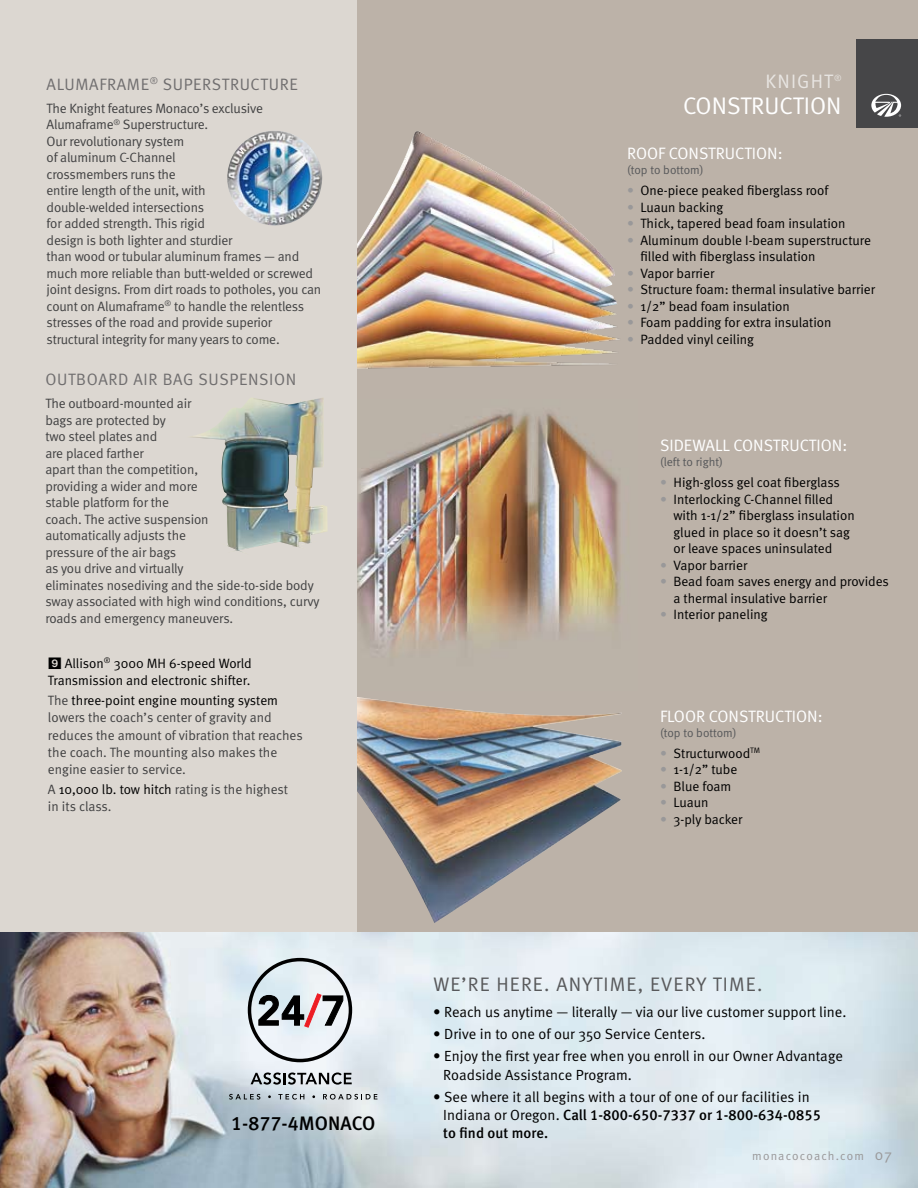
<style>
.page{position:relative;width:918px;height:1188px;background:#fff}
.page>*{position:absolute;margin:0;border:0;box-sizing:border-box;transform-origin:0 0}
.t1{font:24px "Meta Normal";color:#fff}
.t2{font:19.65px "Meta Normal";letter-spacing:.06em;color:#58595b}
.t3{font:19.5px "Meta Medium LF";letter-spacing:.005em;color:#000}
.t4{font:19.5px "Meta Normal";letter-spacing:.06em;color:#e8e5e2}
.t5{font:16.5px "Meta Normal";color:#fff}
.t6{font:16.5px "Meta Normal";letter-spacing:.04em;color:#706e6f}
.t7{font:14.7px/18.1px "Meta Normal";color:#000}
.t8{font:14.7px "Meta Medium LF";letter-spacing:.005em;color:#000}
.t9{font:500 14.7px "Meta";letter-spacing:.005em;color:#000}
.t10{font:13.5px/16.5px "Meta Normal";letter-spacing:-.015em;color:#414142}
.t11{font:13.5px/16.5px "Meta Normal";color:#000}
.t12{font:12px "Meta Normal";color:#58595b}
.t13{font:12px "Meta Normal";letter-spacing:.095em;color:#999899}
.t14{font:8.7px "Meta Normal";color:#e8e5e2}
.s1{font-family:"Bundesbahn Pi One"}
.s2{color:#000}
.s3{color:#999899}
.s4{font-family:"Meta Normal"}
.s5{font-family:"Meta";font-weight:500}
.s6{font-size:15px}
</style>
<div class="page">
<div style="left:328px;top:0;width:590px;height:949px;background:#bcb2a8"></div>
<img style="left:357px;top:697px;width:265px;height:226px">
<img style="left:357px;top:411px;width:263px;height:237px">
<img style="left:357px;top:131px;width:263px;height:238px">
<div style="left:0;top:0;width:357px;height:946px;background:#dcd7d1"></div>
<img style="left:0;top:933px;width:918px;height:255px">
<svg style="left:258px;top:993px;width:85px;height:35px;background:#979195"></svg>
<div style="left:248px;top:958px;width:104px;height:104px;border:3px solid #000;border-radius:50%"></div>
<svg style="left:251px;top:1073px;width:101px;height:12px"></svg>
<svg style="left:229px;top:1094px;width:31px;height:6px"></svg>
<svg style="left:278px;top:1094px;width:26px;height:6px"></svg>
<svg style="left:323px;top:1094px;width:54px;height:6px"></svg>
<div style="left:857px;top:39px;width:61px;height:89px;background:#464648"></div>
<svg style="left:871px;top:94px;width:30px;height:23px"></svg>
<img style="left:227px;top:131px;width:96px;height:95px">
<img style="left:191px;top:398px;width:136px;height:154px">
<p class="t6" style="left:47px;top:74px;width:253px">ALU MAFRAME<sup>®</sup> SUPERSTRU CTU RE</p>
<p class="t10" style="left:47px;top:100px;width:276px">The Knight features Monaco’s exclusive Alumaframe<sup>®</sup> Superstructure.<br>Our revolutionary system<br>of aluminum C-Channel<br>crossmembers runs the<br>entire length of the unit, with<br>double-welded intersections<br>for added strength. This rigid<br>design is both lighter and sturdier<br>than wood or tubular aluminum frames — and much more reliable than butt-welded or screwed joint designs. From dirt roads to potholes, you can count on Alumaframe<sup>®</sup> to handle the relentless stresses of the road and provide superior structural integrity for many years to come.</p>
<p class="t6" style="left:45px;top:370px;width:253px">OUTBOARD AIR BAG SUSPENSION</p>
<p class="t10" style="left:45px;top:395px;width:276px">The outboard-mounted air<br>bags are protected by<br>two steel plates and<br>are placed farther<br>apart than the competition,<br>providing a wider and more<br>stable platform for the<br>coach. The active suspension<br>automatically adjusts the<br>pressure of the air bags<br>as you drive and virtually<br>eliminates nosediving and the side-to-side body sway associated with high wind conditions, curvy roads and emergency maneuvers.</p>
<p class="t11" style="left:48px;top:655px;width:205px;line-height:17.2px"><span class="s1">9</span> Allison<sup>®</sup> 3000 MH 6-speed World<br>Transmission and electronic shifter.</p>
<p class="t10" style="left:48px;top:692px;width:256px;line-height:17.2px">The <span class="s2">three-point engine mounting system </span>lowers the coach’s center of gravity and reduces the amount of vibration that reaches the coach. The mounting also makes the engine easier to service.</p>
<p class="t10" style="left:48px;top:781px;width:242px;line-height:17.2px">A <span class="s2">10,000 lb. tow hitch</span> rating is the highest in its class.</p>
<h3 class="t4" style="left:766px;top:70px;width:69px">KNIGHT</h3>
<p class="t14" style="left:834px;top:73px;width:9px">®</p>
<h1 class="t1" style="left:683px;top:91px;width:160px">CONSTRU CTION</h1>
<p class="t5" style="left:627px;top:144px;width:157px">ROOF CONSTRUCTION:</p>
<p class="t12" style="left:627px;top:163px;width:78px">(top to bottom)</p>
<p class="t11" style="left:627px;top:182px;width:203px"><span class="s3">•</span> One-piece peaked fiberglass roof</p>
<p class="t11" style="left:627px;top:199px;width:98px"><span class="s3">•</span> Luaun backing</p>
<p class="t11" style="left:627px;top:215px;width:220px"><span class="s3">•</span> Thick, tapered bead foam insulation</p>
<p class="t11" style="left:640px;top:232px;width:232px;text-indent:-14px"><span class="s3">•</span> Aluminum double I-beam superstructure filled with fiberglass insulation</p>
<p class="t11" style="left:627px;top:265px;width:89px"><span class="s3">•</span> Vapor barrier</p>
<p class="t11" style="left:627px;top:281px;width:250px"><span class="s3">•</span> Structure foam: thermal insulative barrier</p>
<p class="t11" style="left:627px;top:298px;width:164px"><span class="s3">•</span> 1/2” bead foam insulation</p>
<p class="t11" style="left:627px;top:314px;width:206px"><span class="s3">•</span> Foam padding for extra insulation</p>
<p class="t11" style="left:627px;top:331px;width:128px"><span class="s3">•</span> Padded vinyl ceiling</p>
<p class="t5" style="left:660px;top:436px;width:189px">SIDEWALL CONSTRUCTION:</p>
<p class="t12" style="left:660px;top:455px;width:64px">(left to right)</p>
<p class="t11" style="left:660px;top:474px;width:182px"><span class="s3">•</span> High-gloss gel coat fiberglass</p>
<p class="t11" style="left:674px;top:491px;width:183px;text-indent:-14px"><span class="s3">•</span> Interlocking C-Channel filled with 1-1/2” fiberglass insulation glued in place so it doesn’t sag or leave spaces uninsulated</p>
<p class="t11" style="left:660px;top:557px;width:89px"><span class="s3">•</span> Vapor barrier</p>
<p class="t11" style="left:674px;top:573px;width:217px;text-indent:-14px"><span class="s3">•</span> Bead foam saves energy and provides a thermal insulative barrier</p>
<p class="t11" style="left:660px;top:606px;width:109px"><span class="s3">•</span> Interior paneling</p>
<p class="t5" style="left:660px;top:706px;width:164px">FLOOR CONSTRU CTION:</p>
<p class="t12" style="left:660px;top:726px;width:78px">(top to bottom)</p>
<p class="t11" style="left:660px;top:745px;width:102px"><span class="s3">•</span> Structurwood<sup>TM</sup></p>
<p class="t11" style="left:660px;top:761px;width:79px"><span class="s3">•</span> 1-1/2” tube</p>
<p class="t11" style="left:660px;top:778px;width:73px"><span class="s3">•</span> Blue foam</p>
<p class="t11" style="left:660px;top:794px;width:50px"><span class="s3">•</span> Luaun</p>
<p class="t11" style="left:660px;top:811px;width:84px"><span class="s3">•</span> 3-ply backer</p>
<h3 class="t3" style="left:231px;top:1112px;width:146px">1-877-4MONACO</h3>
<h2 class="t2" style="left:433px;top:972px;width:330px">WE’RE HERE. ANYTIME, EVERY TIME.</h2>
<p class="t7" style="left:433px;top:1002px;width:415px">• Reach us anytime — literally — via our live customer support line.</p>
<p class="t7" style="left:433px;top:1025px;width:274px">• Drive in to one of our 350 Service Centers.</p>
<p class="t7" style="left:443px;top:1047px;width:401px;text-indent:-10px">• Enjoy the first year free when you enroll in our Owner Advantage<br>Roadside Assistance Program.</p>
<p class="t7" style="left:433px;top:1088px;width:378px">• See where it all begins with a tour of one of our facilities in</p>
<p class="t8" style="left:443px;top:1106px;width:379px"><span class="s4">Indiana or Oregon.</span> <span class="s5">Call</span> 1-800-650-7337 <span class="s5">or</span> 1-800-634-0855</p>
<p class="t9" style="left:443px;top:1125px;width:106px">to find out more.</p>
<p class="t13" style="left:752px;top:1149px;width:141px">monacocoach.com <span class="s6">07</span></p>
</div>
